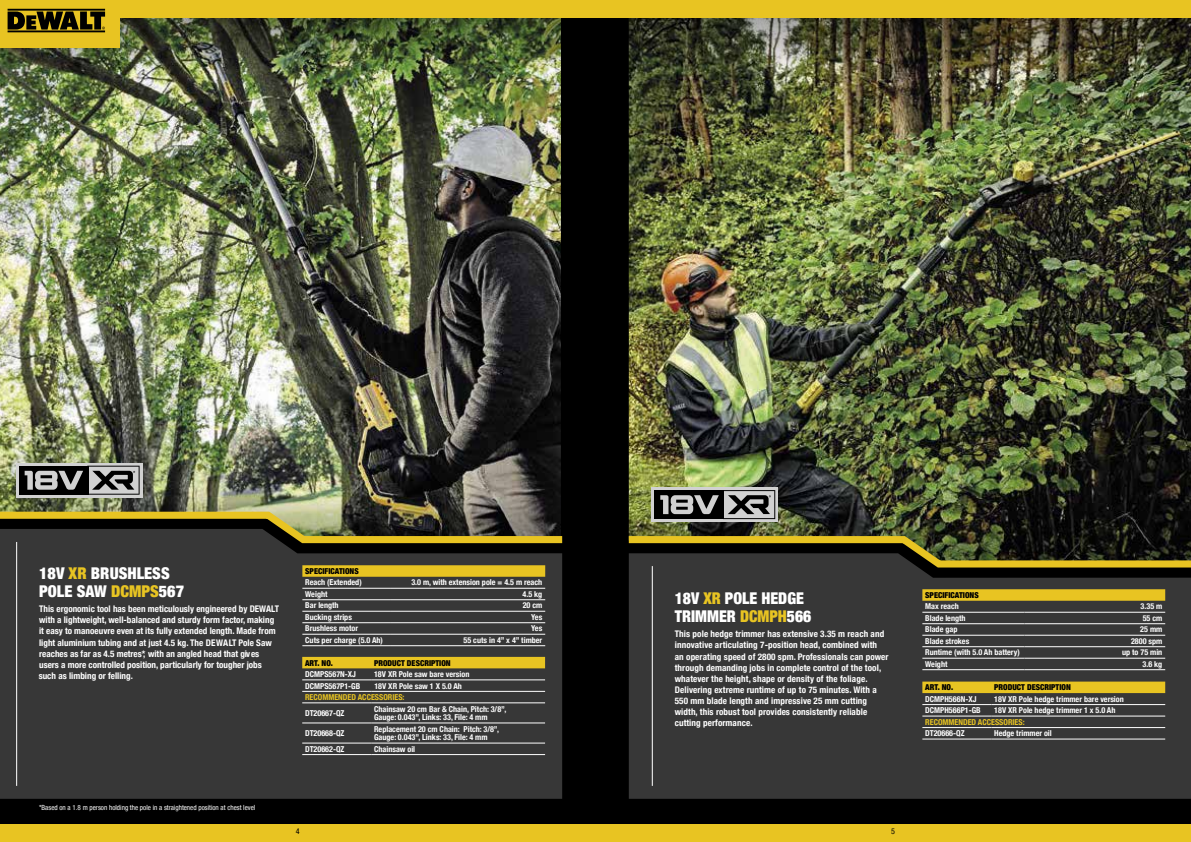
<style>
.page{position:relative;width:1191px;height:842px;background:#fff}
.page>*{position:absolute;margin:0;border:0;box-sizing:border-box;transform-origin:0 0}
.t1{font:900 condensed 16.2px/18.2px "Helvetica Neue";color:#fff}
.t2{font:700 condensed 9.1px/11.1px "Helvetica Neue";letter-spacing:.01em;color:#fff}
.t3{font:700 condensed 8.1px/8.6px "Helvetica Neue";color:#fff}
.t4{font:900 condensed 8.1px "Helvetica Neue";color:#000}
.t5{font:700 condensed 8.1px "Helvetica Neue";color:#e8c422}
.t6{font:condensed 8px "Helvetica Neue Condensed";color:#000}
.t7{font:condensed 7.1px "Helvetica Neue Condensed";color:#fff}
.s1{color:#e8c422}
</style>
<div class="page">
<div style="left:595px;top:17px;width:596px;height:808px;background:#000"></div>
<div style="left:595px;top:825px;width:596px;height:17px;background:#e8c422"></div>
<img style="left:629px;top:69px;width:562px;height:421px">
<img style="left:629px;top:17px;width:562px;height:52px">
<div style="left:629px;top:574px;width:562px;height:225px;background:#373737"></div>
<hr style="left:652px;top:566px;width:1px;height:220px;background:#fff">
<div style="left:595px;top:0;width:596px;height:17px;background:#e8c422"></div>
<div style="left:652px;top:487px;width:126px;height:35px;background:#d1d1d1"></div>
<svg style="left:628px;top:490px;width:563px;height:84px"></svg>
<svg style="left:922px;top:589px;width:243px;height:12px;background:#e0bd22"></svg>
<hr style="left:922px;top:612px;width:102px;height:1px;background:#fff">
<hr style="left:1024px;top:612px;width:141px;height:1px;background:#fff">
<hr style="left:922px;top:623px;width:102px;height:1px;background:#fff">
<hr style="left:922px;top:635px;width:102px;height:1px;background:#fff">
<hr style="left:922px;top:646px;width:102px;height:1px;background:#fff">
<hr style="left:922px;top:658px;width:102px;height:1px;background:#fff">
<hr style="left:922px;top:669px;width:102px;height:1px;background:#fff">
<hr style="left:1024px;top:623px;width:141px;height:1px;background:#fff">
<hr style="left:1024px;top:635px;width:141px;height:1px;background:#fff">
<hr style="left:1024px;top:646px;width:141px;height:1px;background:#fff">
<hr style="left:1024px;top:658px;width:141px;height:1px;background:#fff">
<hr style="left:1024px;top:669px;width:141px;height:1px;background:#fff">
<div style="left:922px;top:682px;width:243px;height:11px;background:#e8c422"></div>
<hr style="left:922px;top:704px;width:69px;height:1px;background:#fff">
<hr style="left:991px;top:704px;width:174px;height:1px;background:#fff">
<hr style="left:922px;top:716px;width:69px;height:1px;background:#fff">
<hr style="left:991px;top:716px;width:174px;height:1px;background:#fff">
<hr style="left:922px;top:727px;width:69px;height:1px;background:#fff">
<hr style="left:991px;top:727px;width:174px;height:1px;background:#fff">
<hr style="left:922px;top:739px;width:69px;height:1px;background:#fff">
<hr style="left:991px;top:739px;width:174px;height:1px;background:#fff">
<div style="left:0;top:17px;width:595px;height:807px;background:#000"></div>
<div style="left:0;top:825px;width:595px;height:17px;background:#e8c422"></div>
<img style="left:0;top:69px;width:561px;height:397px">
<div style="left:0;top:549px;width:562px;height:250px;background:#373737"></div>
<hr style="left:16px;top:542px;width:1px;height:244px;background:#fff">
<svg style="left:16px;top:463px;width:126px;height:3px"></svg>
<img style="left:0;top:466px;width:563px;height:83px">
<svg style="left:302px;top:565px;width:243px;height:12px;background:#e0bd22"></svg>
<hr style="left:302px;top:588px;width:88px;height:1px;background:#fff">
<hr style="left:390px;top:588px;width:155px;height:1px;background:#fff">
<hr style="left:302px;top:599px;width:88px;height:1px;background:#fff">
<hr style="left:390px;top:599px;width:155px;height:1px;background:#fff">
<hr style="left:302px;top:611px;width:88px;height:1px;background:#fff">
<hr style="left:390px;top:611px;width:155px;height:1px;background:#fff">
<hr style="left:302px;top:622px;width:88px;height:1px;background:#fff">
<hr style="left:390px;top:622px;width:155px;height:1px;background:#fff">
<hr style="left:302px;top:634px;width:88px;height:1px;background:#fff">
<hr style="left:390px;top:634px;width:155px;height:1px;background:#fff">
<hr style="left:302px;top:645px;width:88px;height:1px;background:#fff">
<hr style="left:390px;top:645px;width:155px;height:1px;background:#fff">
<div style="left:302px;top:657px;width:243px;height:11px;background:#e8c422"></div>
<hr style="left:302px;top:680px;width:69px;height:1px;background:#fff">
<hr style="left:371px;top:680px;width:174px;height:1px;background:#fff">
<hr style="left:302px;top:691px;width:69px;height:1px;background:#fff">
<hr style="left:371px;top:691px;width:174px;height:1px;background:#fff">
<hr style="left:302px;top:703px;width:69px;height:1px;background:#fff">
<hr style="left:371px;top:703px;width:174px;height:1px;background:#fff">
<hr style="left:302px;top:723px;width:69px;height:1px;background:#fff">
<hr style="left:371px;top:723px;width:174px;height:1px;background:#fff">
<hr style="left:302px;top:743px;width:69px;height:1px;background:#fff">
<hr style="left:371px;top:743px;width:174px;height:1px;background:#fff">
<hr style="left:302px;top:754px;width:69px;height:1px;background:#fff">
<hr style="left:371px;top:754px;width:174px;height:1px;background:#fff">
<img style="left:0;top:17px;width:562px;height:52px">
<div style="left:0;top:0;width:120px;height:47px;background:#e8c422"></div>
<div style="left:0;top:0;width:595px;height:17px;background:#e8c422"></div>
<svg style="left:7px;top:8px;width:99px;height:25px"></svg>
<svg style="left:8px;top:9px;width:97px;height:23px"></svg>
<h1 class="t1" style="left:39px;top:564px;width:146px;line-height:17.2px">18V <span class="s1">XR</span> BRUSHLESS<br>POLE SAW <span class="s1">DCMPS</span>567</h1>
<p class="t2" style="left:39px;top:603px;width:242px">This ergonomic tool has been meticulously engineered by DEWALT with a lightweight, well-balanced and sturdy form factor, making it easy to manoeuvre even at its fully extended length. Made from light aluminium tubing and at just 4.5 kg. The DEWALT Pole Saw reaches as far as 4.5 metres*, with an angled head that gives users a more controlled position, particularly for tougher jobs such as limbing or felling.</p>
<p class="t4" style="left:305px;top:564px;width:55px">SPECIFICATIONS</p>
<p class="t3" style="left:305px;top:577px;width:58px">Reach (Extended)</p>
<p class="t3" style="left:411px;top:577px;width:132px">3.0 m, with extension pole = 4.5 m reach</p>
<p class="t3" style="left:305px;top:589px;width:24px">Weight</p>
<p class="t3" style="left:522px;top:589px;width:21px">4.5 kg</p>
<p class="t3" style="left:305px;top:601px;width:35px">Bar length</p>
<p class="t3" style="left:522px;top:601px;width:21px">20 cm</p>
<p class="t3" style="left:305px;top:612px;width:48px">Bucking strips</p>
<p class="t3" style="left:531px;top:612px;width:13px">Yes</p>
<p class="t3" style="left:305px;top:624px;width:54px">Brushless motor</p>
<p class="t3" style="left:531px;top:624px;width:13px">Yes</p>
<p class="t3" style="left:305px;top:635px;width:79px">Cuts per charge (5.0 Ah)</p>
<p class="t3" style="left:463px;top:635px;width:80px">55 cuts in 4” x 4” timber</p>
<p class="t4" style="left:305px;top:656px;width:29px">ART. NO.</p>
<p class="t4" style="left:374px;top:656px;width:78px">PRODUCT DESCRIPTION</p>
<p class="t3" style="left:305px;top:669px;width:52px">DCMPS567N-XJ</p>
<p class="t3" style="left:374px;top:669px;width:97px">18V XR Pole saw bare version</p>
<p class="t3" style="left:305px;top:681px;width:57px">DCMPS567P1-GB</p>
<p class="t3" style="left:374px;top:681px;width:89px">18V XR Pole saw 1 X 5.0 Ah</p>
<p class="t5" style="left:305px;top:690px;width:101px">RECOMMENDED ACCESSORIES:</p>
<p class="t3" style="left:305px;top:708px;width:41px">DT20667-QZ</p>
<p class="t3" style="left:374px;top:704px;width:134px">Chainsaw 20 cm Bar &amp; Chain, Pitch: 3/8”,<br>Gauge: 0.043”, Links: 33, File: 4 mm</p>
<p class="t3" style="left:305px;top:728px;width:41px">DT20668-QZ</p>
<p class="t3" style="left:374px;top:724px;width:126px">Replacement 20 cm Chain: Pitch: 3/8”,<br>Gauge: 0.043”, Links: 33, File: 4 mm</p>
<p class="t3" style="left:305px;top:744px;width:41px">DT20662-QZ</p>
<p class="t3" style="left:374px;top:744px;width:43px">Chainsaw oil</p>
<h1 class="t1" style="left:675px;top:588px;width:138px">18V <span class="s1">XR</span> POLE HEDGE<br>TRIMMER <span class="s1">DCMPH</span>566</h1>
<p class="t2" style="left:675px;top:628px;width:215px">This pole hedge trimmer has extensive 3.35 m reach and innovative articulating 7-position head, combined with<br>an operating speed of 2800 spm. Professionals can power through demanding jobs in complete control of the tool, whatever the height, shape or density of the foliage.<br>Delivering extreme runtime of up to 75 minutes. With a 550 mm blade length and impressive 25 mm cutting width, this robust tool provides consistently reliable cutting performance.</p>
<p class="t7" style="left:39px;top:803px;width:218px">*Based on a 1.8 m person holding the pole in a straightened position at chest level</p>
<p class="t6" style="left:296px;top:827px;width:5px">4</p>
<p class="t6" style="left:891px;top:827px;width:5px">5</p>
<p class="t4" style="left:925px;top:588px;width:55px">SPECIFICATIONS</p>
<p class="t3" style="left:925px;top:601px;width:35px">Max reach</p>
<p class="t3" style="left:1140px;top:601px;width:23px">3.35 m</p>
<p class="t3" style="left:925px;top:613px;width:42px">Blade length</p>
<p class="t3" style="left:1142px;top:613px;width:21px">55 cm</p>
<p class="t3" style="left:925px;top:625px;width:34px">Blade gap</p>
<p class="t3" style="left:1140px;top:625px;width:24px">25 mm</p>
<p class="t3" style="left:925px;top:636px;width:46px">Blade strokes</p>
<p class="t3" style="left:1131px;top:636px;width:33px">2800 spm</p>
<p class="t3" style="left:925px;top:648px;width:96px">Runtime (with 5.0 Ah battery)</p>
<p class="t3" style="left:1122px;top:648px;width:42px">up to 75 min</p>
<p class="t3" style="left:925px;top:659px;width:24px">Weight</p>
<p class="t3" style="left:1142px;top:659px;width:21px">3.6 kg</p>
<p class="t4" style="left:925px;top:681px;width:29px">ART. NO.</p>
<p class="t4" style="left:994px;top:681px;width:78px">PRODUCT DESCRIPTION</p>
<p class="t3" style="left:925px;top:694px;width:53px">DCMPH566N-XJ</p>
<p class="t3" style="left:994px;top:694px;width:131px">18V XR Pole hedge trimmer bare version</p>
<p class="t3" style="left:925px;top:705px;width:57px">DCMPH566P1-GB</p>
<p class="t3" style="left:994px;top:705px;width:123px">18V XR Pole hedge trimmer 1 x 5.0 Ah</p>
<p class="t5" style="left:925px;top:715px;width:101px">RECOMMENDED ACCESSORIES:</p>
<p class="t3" style="left:925px;top:728px;width:41px">DT20666-QZ</p>
<p class="t3" style="left:994px;top:728px;width:59px">Hedge trimmer oil</p>
</div>
